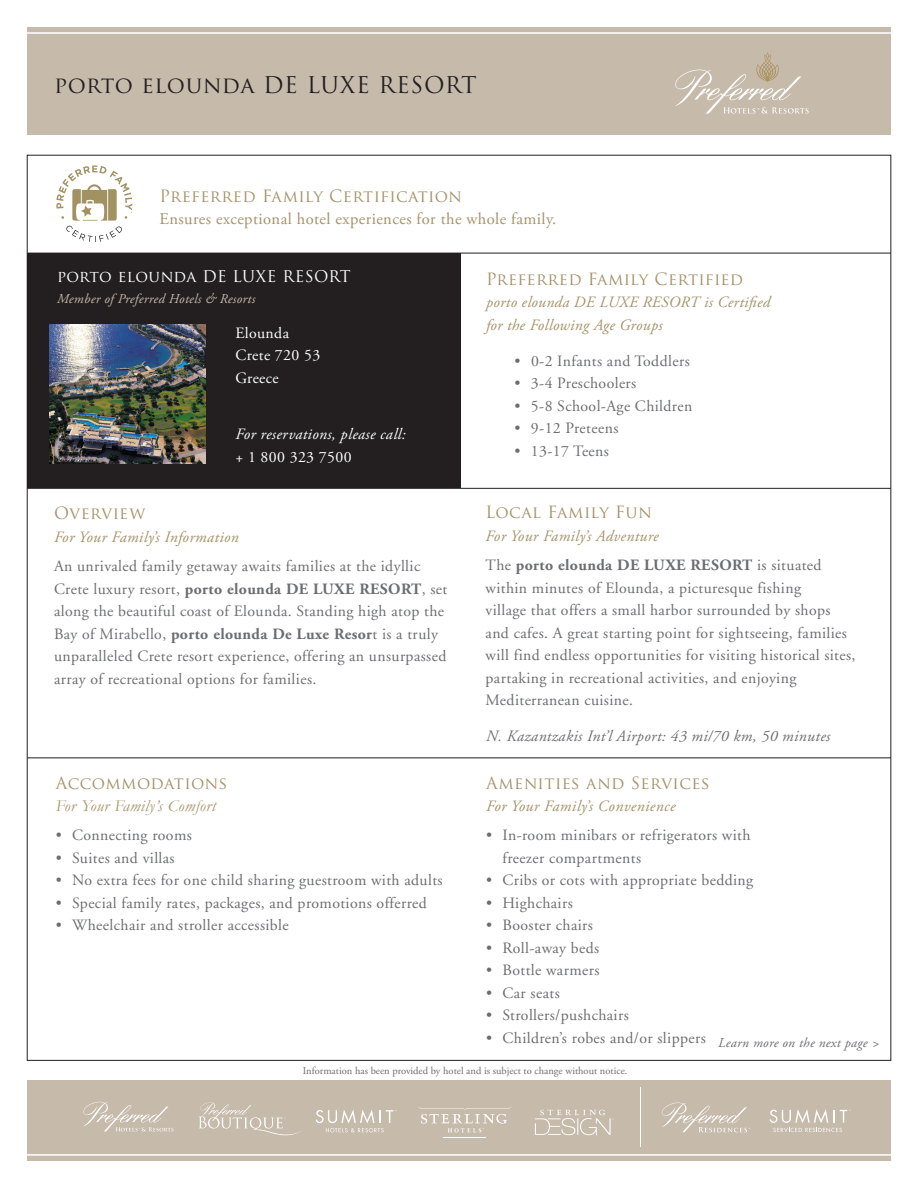
<style>
.page{position:relative;width:918px;height:1188px;background:#fff}
.page>*{position:absolute;margin:0;border:0;box-sizing:border-box;transform-origin:0 0}
.t1{font:22.5px "Trajan Pro";letter-spacing:.025em;color:#231f20}
.t2{font:16.5px/22.5px "Adobe Garamond Pro";letter-spacing:.025em;color:#a69269}
.t3{font:16.5px "Trajan Pro";letter-spacing:.02em;color:#a69269}
.t4{font:italic 16.5px/22.5px "Garamond";letter-spacing:.03em;color:#a69269}
.t5{font:15.75px/22.5px "Adobe Garamond";letter-spacing:.025em;color:#6c6d70}
.t6{font:italic 15.75px/22.5px "Adobe Garamond Pro";letter-spacing:.02em;color:#a69269}
.t7{font:italic 15.75px "Adobe Garamond";letter-spacing:.025em;color:#6c6d70}
.t8{font:italic 15.75px "Adobe Garamond Pro";letter-spacing:.025em;color:#fff}
.t9{font:15.75px "Trajan Pro";letter-spacing:.02em;color:#fff}
.t10{font:15.75px "Adobe Garamond";letter-spacing:.025em;color:#fff}
.t11{font:15.75px "Adobe Garamond Pro";letter-spacing:.025em;color:#fff}
.t12{font:italic 13.5px "Adobe Garamond Pro";letter-spacing:.025em;color:#c6baab}
.t13{font:italic 13.5px "Adobe Garamond Pro";letter-spacing:.025em;color:#6c6d70}
.t14{font:10.5px "Adobe Garamond Pro";color:#6c6d70}
.s1{font-family:"Trajan Pro"}
.s2{font-weight:700}
.s3{font-family:"Trajan Pro";font-style:normal}
</style>
<div class="page">
<div style="left:27px;top:253px;width:434px;height:235px;background:#231f20"></div>
<hr style="left:27px;top:253px;width:864px;height:1px;background:#231f20">
<div style="left:27px;top:1080px;width:864px;height:81px;background:#c6baab"></div>
<hr style="left:27px;top:488px;width:864px;height:1px;background:#231f20">
<img style="left:50px;top:324px;width:155px;height:139px">
<hr style="left:27px;top:1154px;width:865px;height:2px;background:#fff">
<div style="left:27px;top:27px;width:864px;height:108px;background:#c6baab"></div>
<hr style="left:27px;top:32px;width:865px;height:2px;background:#fff">
<hr style="left:27px;top:758px;width:864px;height:1px;background:#231f20">
<svg style="left:675px;top:52px;width:134px;height:62px"></svg>
<svg style="left:56px;top:165px;width:76px;height:77px"></svg>
<hr style="left:444px;top:1138px;width:42px;height:1px;background:#fff">
<svg style="left:418px;top:1107px;width:93px;height:26px"></svg>
<hr style="left:640px;top:1087px;width:1px;height:59px;background:#fff">
<svg style="left:770px;top:1109px;width:81px;height:23px"></svg>
<svg style="left:316px;top:1110px;width:81px;height:22px"></svg>
<svg style="left:199px;top:1102px;width:102px;height:34px"></svg>
<svg style="left:83px;top:1102px;width:90px;height:29px"></svg>
<svg style="left:662px;top:1103px;width:88px;height:29px"></svg>
<svg style="left:535px;top:1110px;width:79px;height:25px"></svg>
<p class="t1" style="left:54px;top:70px;width:424px">porto elounda DE LUXE RESORT</p>
<p class="t2" style="left:159px;top:186px;width:398px"><span class="s1">Preferred Family Certification<br></span>Ensures exceptional hotel experiences for the whole family.</p>
<p class="t9" style="left:57px;top:266px;width:295px">porto elounda DE LUXE RESORT</p>
<p class="t12" style="left:57px;top:290px;width:200px">Member of Preferred Hotels &amp; Resorts</p>
<p class="t10" style="left:235px;top:324px;width:55px">Elounda</p>
<p class="t10" style="left:235px;top:347px;width:86px">Crete 720 53</p>
<p class="t10" style="left:235px;top:369px;width:45px">Greece</p>
<p class="t8" style="left:235px;top:425px;width:172px">For reservations, please call:</p>
<p class="t11" style="left:235px;top:447px;width:118px">+ 1 800 323 7500</p>
<p class="t3" style="left:54px;top:503px;width:93px">Overview</p>
<p class="t6" style="left:54px;top:526px;width:186px">For Your Family’s Information</p>
<p class="t5" style="left:54px;top:555px;width:395px">An unrivaled family getaway awaits families at the idyllic Crete luxury resort, <span class="s2">porto elounda DE LUXE RESORT</span>, set along the beautiful coast of Elounda. Standing high atop the Bay of Mirabello, <span class="s2">porto elounda De Luxe Resor</span>t is a truly unparalleled Crete resort experience, offering an unsurpassed array of recreational options for families.</p>
<p class="t4" style="left:56px;top:772px;width:173px"><span class="s3">Accommodations<br></span>For Your Family’s Comfort</p>
<p class="t5" style="left:56px;top:824px;width:138px">• Connecting rooms</p>
<p class="t5" style="left:56px;top:847px;width:121px">• Suites and villas</p>
<p class="t5" style="left:56px;top:869px;width:388px">• No extra fees for one child sharing guestroom with adults</p>
<p class="t5" style="left:56px;top:892px;width:373px">• Special family rates, packages, and promotions offerred</p>
<p class="t5" style="left:56px;top:914px;width:234px">• Wheelchair and stroller accessible</p>
<p class="t3" style="left:486px;top:268px;width:259px">Preferred Family Certified</p>
<p class="t6" style="left:486px;top:291px;width:286px">porto elounda DE LUXE RESORT is Certified for the Following Age Groups</p>
<p class="t5" style="left:514px;top:350px;width:177px">• 0-2 Infants and Toddlers</p>
<p class="t5" style="left:514px;top:372px;width:123px">• 3-4 Preschoolers</p>
<p class="t5" style="left:514px;top:395px;width:179px">• 5-8 School-Age Children</p>
<p class="t5" style="left:514px;top:417px;width:105px">• 9-12 Preteens</p>
<p class="t5" style="left:514px;top:440px;width:96px">• 13-17 Teens</p>
<p class="t3" style="left:486px;top:502px;width:168px">Local Family Fun</p>
<p class="t6" style="left:486px;top:525px;width:175px">For Your Family’s Adventure</p>
<p class="t5" style="left:486px;top:554px;width:371px">The <span class="s2">porto elounda DE LUXE RESORT</span> is situated within minutes of Elounda, a picturesque fishing<br>village that offers a small harbor surrounded by shops and cafes. A great starting point for sightseeing, families will find endless opportunities for visiting historical sites, partaking in recreational activities, and enjoying Mediterranean cuisine.</p>
<p class="t7" style="left:486px;top:728px;width:346px">N. Kazantzakis Int’l Airport: 43 mi/70 km, 50 minutes</p>
<p class="t3" style="left:486px;top:772px;width:225px">Amenities and Services</p>
<p class="t6" style="left:486px;top:795px;width:191px">For Your Family’s Convenience</p>
<p class="t5" style="left:502px;top:824px;width:250px;text-indent:-16px">• In-room minibars or refrigerators with freezer compartments</p>
<p class="t5" style="left:486px;top:869px;width:269px">• Cribs or cots with appropriate bedding</p>
<p class="t5" style="left:486px;top:892px;width:88px">• Highchairs</p>
<p class="t5" style="left:486px;top:914px;width:108px">• Booster chairs</p>
<p class="t5" style="left:486px;top:937px;width:115px">• Roll-away beds</p>
<p class="t5" style="left:486px;top:959px;width:115px">• Bottle warmers</p>
<p class="t5" style="left:486px;top:982px;width:75px">• Car seats</p>
<p class="t5" style="left:486px;top:1004px;width:144px">• Strollers/pushchairs</p>
<p class="t5" style="left:486px;top:1027px;width:221px">• Children’s robes and/or slippers</p>
<p class="t13" style="left:718px;top:1035px;width:163px">Learn more on the next page &gt;</p>
<p class="t14" style="left:303px;top:1064px;width:326px">Information has been provided by hotel and is subject to change without notice.</p>
</div>
